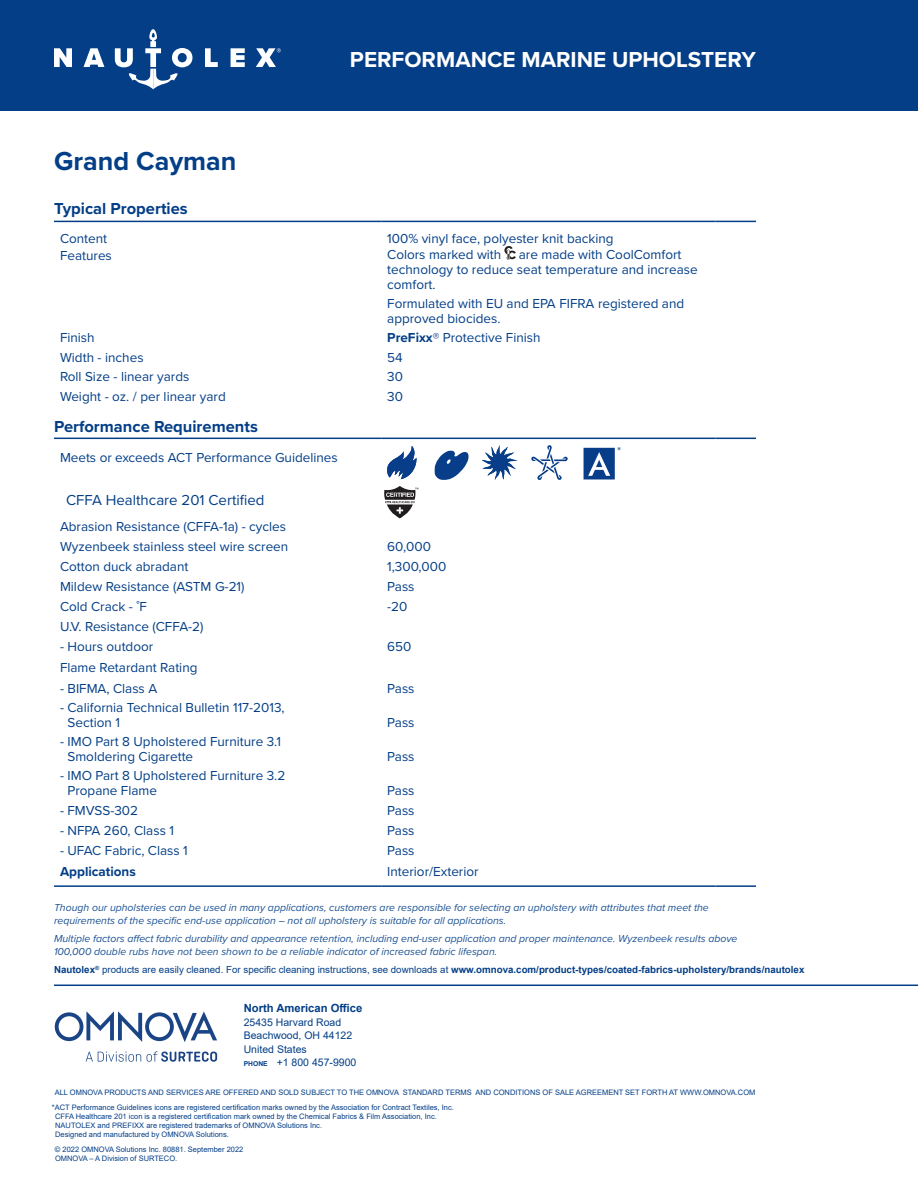
<style>
.page{position:relative;width:918px;height:1188px;background:#fff}
.page>*{position:absolute;margin:0;border:0;box-sizing:border-box;transform-origin:0 0}
.t1{font:700 27px "Proxima Nova";color:#033e87}
.t2{font:700 22.5px "Proxima Nova";color:#fff}
.t3{font:700 16.5px "Proxima Nova";color:#033e87}
.t4{font:15px "Proxima Nova";color:#033e87}
.t5{font:13.5px/15px "Proxima Nova";color:#033e87}
.t6{font:700 13.5px "Proxima Nova";color:#033e87}
.t7{font:12px "Proxima Nova";color:#1c5293}
.t8{font:700 11.25px "Arial";color:#033e87}
.t9{font:italic 10.5px/12.6px "Proxima Nova";color:#1c5293}
.t10{font:10.5px/13.5px "Arial";color:#033e87}
.t11{font:700 9.75px "Arial";color:#033e87}
.t12{font:7.5px/9px "Arial";color:#033e87}
.s1{font-weight:700}
.s2{font-weight:400}
.s3{font-weight:700;font-size:6.75px}
</style>
<div class="page">
<hr style="left:54px;top:985px;width:864px;height:1px;background:#033e87">
<div style="left:0;top:0;width:918px;height:111px;background:#033e87"></div>
<svg style="left:55px;top:1011px;width:162px;height:31px"></svg>
<svg style="left:86px;top:1052px;width:55px;height:10px"></svg>
<svg style="left:147px;top:1051px;width:70px;height:11px"></svg>
<svg style="left:54px;top:48px;width:18px;height:19px"></svg>
<svg style="left:84px;top:48px;width:20px;height:19px"></svg>
<svg style="left:115px;top:29px;width:77px;height:60px"></svg>
<svg style="left:205px;top:48px;width:13px;height:19px"></svg>
<svg style="left:231px;top:48px;width:14px;height:19px"></svg>
<svg style="left:256px;top:48px;width:25px;height:19px"></svg>
<svg style="left:482px;top:445px;width:35px;height:35px"></svg>
<svg style="left:387px;top:446px;width:30px;height:33px"></svg>
<svg style="left:531px;top:445px;width:37px;height:35px"></svg>
<svg style="left:434px;top:450px;width:35px;height:30px"></svg>
<svg style="left:584px;top:448px;width:31px;height:31px"></svg>
<hr style="left:54px;top:221px;width:327px;height:1px;background:#033e87">
<hr style="left:381px;top:221px;width:335px;height:1px;background:#033e87">
<hr style="left:716px;top:221px;width:40px;height:1px;background:#033e87">
<hr style="left:54px;top:438px;width:327px;height:1px;background:#033e87">
<hr style="left:381px;top:438px;width:335px;height:1px;background:#033e87">
<hr style="left:716px;top:438px;width:40px;height:1px;background:#033e87">
<hr style="left:54px;top:885px;width:327px;height:2px;background:#033e87">
<hr style="left:381px;top:885px;width:335px;height:2px;background:#033e87">
<hr style="left:716px;top:885px;width:40px;height:2px;background:#033e87">
<svg style="left:384px;top:486px;width:34px;height:32px"></svg>
<svg style="left:504px;top:246px;width:12px;height:14px"></svg>
<p class="t2" style="left:350px;top:43px;width:408px">PERFORMANCE MARINE UPHOLSTERY</p>
<p class="t1" style="left:54px;top:141px;width:184px">Grand Cayman</p>
<p class="t3" style="left:54px;top:196px;width:135px">Typical Properties</p>
<p class="t5" style="left:60px;top:230px;width:49px">Content</p>
<p class="t5" style="left:387px;top:230px;width:228px">100% vinyl face, polyester knit backing</p>
<p class="t5" style="left:60px;top:248px;width:53px">Features</p>
<p class="t5" style="left:387px;top:247px;width:116px">Colors marked with</p>
<p class="t5" style="left:387px;top:247px;width:312px;text-indent:132px">are made with CoolComfort technology to reduce seat temperature and increase comfort.</p>
<p class="t5" style="left:387px;top:295px;width:299px">Formulated with EU and EPA FIFRA registered and approved biocides.</p>
<p class="t5" style="left:60px;top:330px;width:36px">Finish</p>
<p class="t5" style="left:387px;top:330px;width:155px"><span class="s1">PreFixx</span>® Protective Finish</p>
<p class="t5" style="left:60px;top:349px;width:85px">Width - inches</p>
<p class="t5" style="left:387px;top:349px;width:17px">54</p>
<p class="t5" style="left:60px;top:369px;width:131px">Roll Size - linear yards</p>
<p class="t5" style="left:387px;top:369px;width:17px">30</p>
<p class="t5" style="left:60px;top:388px;width:167px">Weight - oz. / per linear yard</p>
<p class="t5" style="left:387px;top:388px;width:17px">30</p>
<p class="t3" style="left:54px;top:415px;width:205px">Performance Requirements</p>
<p class="t5" style="left:60px;top:450px;width:279px">Meets or exceeds ACT Performance Guidelines</p>
<p class="t4" style="left:66px;top:489px;width:200px">CFFA Healthcare 201 Certified</p>
<p class="t5" style="left:60px;top:518px;width:228px">Abrasion Resistance (CFFA-1a) - cycles</p>
<p class="t5" style="left:60px;top:538px;width:230px">Wyzenbeek stainless steel wire screen</p>
<p class="t5" style="left:387px;top:538px;width:45px">60,000</p>
<p class="t5" style="left:60px;top:558px;width:130px">Cotton duck abradant</p>
<p class="t5" style="left:387px;top:558px;width:61px">1,300,000</p>
<p class="t5" style="left:60px;top:578px;width:186px">Mildew Resistance (ASTM G-21)</p>
<p class="t5" style="left:387px;top:578px;width:29px">Pass</p>
<p class="t5" style="left:60px;top:598px;width:89px">Cold Crack - ˚F</p>
<p class="t5" style="left:387px;top:598px;width:22px">-20</p>
<p class="t5" style="left:60px;top:618px;width:145px">U.V. Resistance (CFFA-2)</p>
<p class="t5" style="left:60px;top:639px;width:95px">- Hours outdoor</p>
<p class="t5" style="left:387px;top:639px;width:26px">650</p>
<p class="t5" style="left:60px;top:659px;width:139px">Flame Retardant Rating</p>
<p class="t5" style="left:60px;top:681px;width:99px">- BIFMA, Class A</p>
<p class="t5" style="left:387px;top:681px;width:29px">Pass</p>
<p class="t5" style="left:68px;top:700px;width:219px;text-indent:-8px">- California Technical Bulletin 117-2013,<br>Section 1</p>
<p class="t5" style="left:387px;top:715px;width:29px">Pass</p>
<p class="t5" style="left:68px;top:733px;width:215px;text-indent:-8px">- IMO Part 8 Upholstered Furniture 3.1<br>Smoldering Cigarette</p>
<p class="t5" style="left:68px;top:767px;width:219px;text-indent:-8px">- IMO Part 8 Upholstered Furniture 3.2<br>Propane Flame</p>
<p class="t5" style="left:387px;top:748px;width:29px">Pass</p>
<p class="t5" style="left:387px;top:782px;width:29px">Pass</p>
<p class="t7" style="left:617px;top:442px;width:6px">*</p>
<p class="t5" style="left:60px;top:802px;width:80px">- FMVSS-302</p>
<p class="t5" style="left:387px;top:802px;width:29px">Pass</p>
<p class="t5" style="left:60px;top:822px;width:116px">- NFPA 260, Class 1</p>
<p class="t5" style="left:387px;top:822px;width:29px">Pass</p>
<p class="t5" style="left:60px;top:842px;width:129px">- UFAC Fabric, Class 1</p>
<p class="t5" style="left:387px;top:842px;width:29px">Pass</p>
<p class="t6" style="left:60px;top:862px;width:77px">Applications</p>
<p class="t5" style="left:387px;top:864px;width:93px">Interior/Exterior</p>
<p class="t9" style="left:54px;top:901px;width:656px">Though our upholsteries can be used in many applications, customers are responsible for selecting an upholstery with attributes that meet the requirements of the specific end-use application – not all upholstery is suitable for all applications.</p>
<p class="t9" style="left:54px;top:932px;width:685px">Multiple factors affect fabric durability and appearance retention, including end-user application and proper maintenance. Wyzenbeek results above<br>100,000 double rubs have not been shown to be a reliable indicator of increased fabric lifespan.</p>
<p class="t11" style="left:54px;top:963px;width:752px">Nautolex<sup>®</sup> <span class="s2">products are easily cleaned. For specific cleaning instructions, see downloads at</span> www.omnova.com/product-types/coated-fabrics-upholstery/brands/nautolex</p>
<p class="t8" style="left:244px;top:1001px;width:120px">North American Office</p>
<p class="t10" style="left:244px;top:1015px;width:114px">25435 Harvard Road<br>Beachwood, OH 44122<br>United States<br><span class="s3">PHONE</span> +1 800 457-9900</p>
<p class="t12" style="left:52px;top:1085px;width:705px;line-height:15px;text-indent:3px">ALL OMNOVA PRODUCTS AND SERVICES ARE OFFERED AND SOLD SUBJECT TO THE OMNOVA STANDARD TERMS AND CONDITIONS OF SALE AGREEMENT SET FORTH AT WWW.OMNOVA.COM *ACT Performance Guidelines icons are registered certification marks owned by the Association for Contract Textiles, Inc.</p>
<p class="t12" style="left:55px;top:1112px;width:383px">CFFA Healthcare 201 icon is a registered certification mark owned by the Chemical Fabrics &amp; Film Association, Inc.<br>NAUTOLEX and PREFIXX are registered trademarks of OMNOVA Solutions Inc.<br>Designed and manufactured by OMNOVA Solutions.</p>
<p class="t12" style="left:55px;top:1145px;width:190px">© 2022 OMNOVA Solutions Inc. 80881. September 2022<br>OMNOVA – A Division of SURTECO.</p>
</div>
